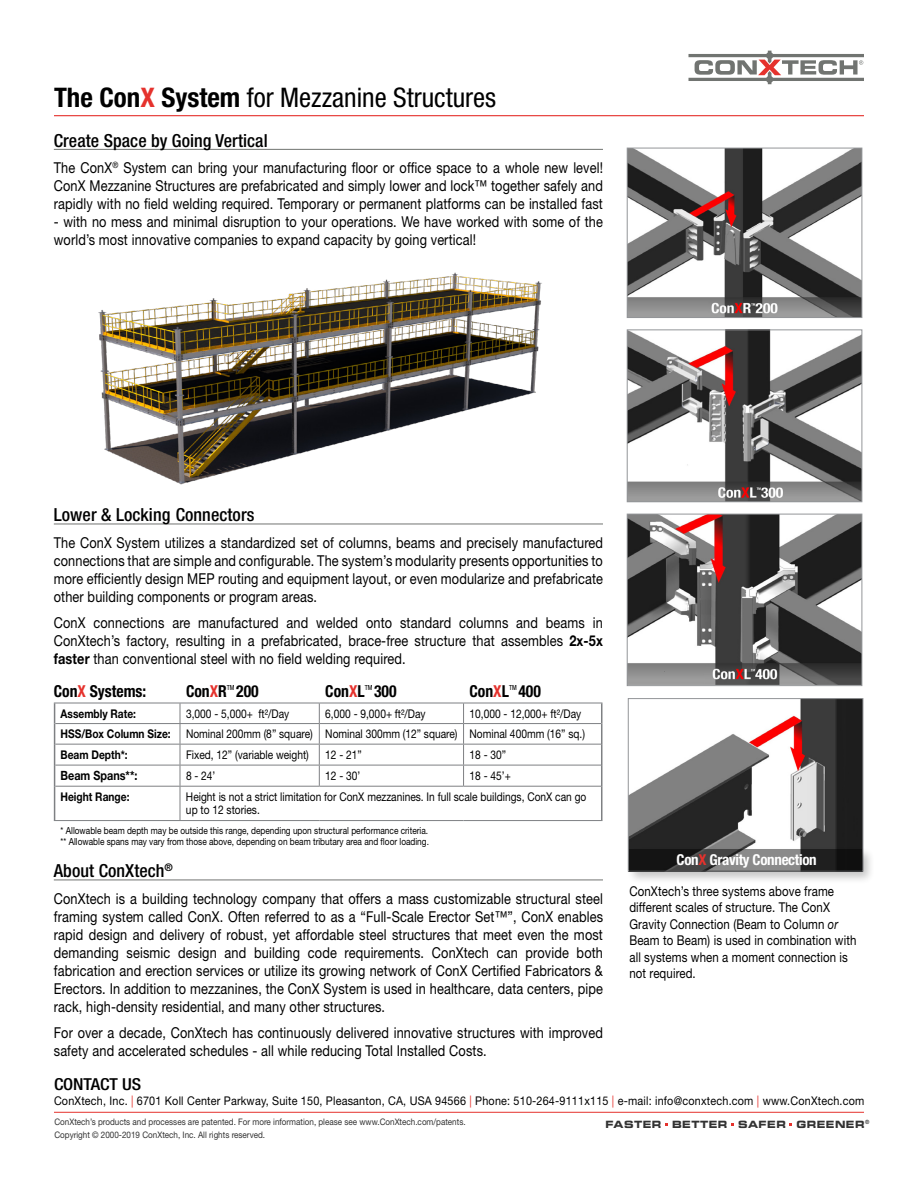
<style>
.page{position:relative;width:918px;height:1188px;background:#fff}
.page>*{position:absolute;margin:0;border:0;box-sizing:border-box;transform-origin:0 0}
.t1{font:condensed 27px "Helvetica Neue LT Std";color:#000}
.t2{font:500 condensed 18px "Helvetica Neue LT Std";letter-spacing:.005em;color:#000}
.t3{font:700 condensed 16.5px "Helvetica Neue LT Std";color:#000;scale:.95 1}
.t4{font:500 condensed 16.5px "Helvetica Neue LT Std";letter-spacing:-.005em;color:#000;scale:1.1 1}
.t5{font:15px/18px "Helvetica Neue LT Std";letter-spacing:.01em;color:#000;text-align:justify;scale:.85 1}
.t6{font:700 condensed 15px "Helvetica Neue LT Std";letter-spacing:-.02em;color:#fff}
.t7{font:13.5px/16.5px "Helvetica Neue LT Std";letter-spacing:.01em;color:#000;scale:.85 1}
.t8{font:700 12.75px "Helvetica Neue LT Std";color:#000;scale:.85 1}
.t9{font:12px/13.5px "Helvetica Neue LT Std";color:#000;scale:.85 1}
.t10{font:12px "Helvetica Neue LT Std";letter-spacing:.02em;color:#000;scale:.9 1}
.t11{font:700 12px "Helvetica Neue LT Std";color:#000;scale:.85 1}
.t12{font:10.05px "Eurostile LT Std Bold Ex 2";letter-spacing:.05em;color:#323232;scale:.92 1}
.t13{font:9.75px/11.7px "Helvetica Neue LT Std";color:#000;scale:.85 1}
.t14{font:9px "Helvetica Neue LT Std";color:#323232;scale:.9 1}
.t15{font:condensed 7.05px "Helvetica Neue LT Std";color:#000;scale:.95 1}
.s1{font-weight:700}
.s2{font-weight:700;color:#e5322d}
.s3{color:#e5322d}
.s4{font-style:italic}
</style>
<div class="page">
<hr style="left:54px;top:1112px;width:810px;height:1px;background:#e5322d">
<svg style="left:688px;top:51px;width:176px;height:33px"></svg>
<hr style="left:54px;top:115px;width:810px;height:1px;background:#e5322d">
<hr style="left:54px;top:880px;width:549px;height:1px;background:#717471">
<svg style="left:54px;top:704px;width:1px;height:82px"></svg>
<svg style="left:601px;top:704px;width:1px;height:82px"></svg>
<hr style="left:54px;top:786px;width:1px;height:34px;background:#7e8083">
<hr style="left:601px;top:786px;width:1px;height:34px;background:#7e8083">
<hr style="left:54px;top:703px;width:126px;height:1px;background:#7e8083">
<hr style="left:180px;top:703px;width:139px;height:1px;background:#7e8083">
<hr style="left:319px;top:703px;width:145px;height:1px;background:#7e8083">
<hr style="left:464px;top:703px;width:138px;height:1px;background:#7e8083">
<hr style="left:55px;top:723px;width:125px;height:1px;background:#7e8083">
<hr style="left:180px;top:723px;width:139px;height:1px;background:#7e8083">
<hr style="left:319px;top:723px;width:145px;height:1px;background:#7e8083">
<hr style="left:464px;top:723px;width:137px;height:1px;background:#7e8083">
<hr style="left:55px;top:744px;width:125px;height:1px;background:#7e8083">
<hr style="left:180px;top:744px;width:139px;height:1px;background:#7e8083">
<hr style="left:319px;top:744px;width:145px;height:1px;background:#7e8083">
<hr style="left:464px;top:744px;width:137px;height:1px;background:#7e8083">
<hr style="left:55px;top:765px;width:125px;height:1px;background:#7e8083">
<hr style="left:180px;top:765px;width:139px;height:1px;background:#7e8083">
<hr style="left:319px;top:765px;width:145px;height:1px;background:#7e8083">
<hr style="left:464px;top:765px;width:137px;height:1px;background:#7e8083">
<hr style="left:55px;top:786px;width:125px;height:1px;background:#7e8083">
<hr style="left:180px;top:786px;width:139px;height:1px;background:#7e8083">
<hr style="left:319px;top:786px;width:145px;height:1px;background:#7e8083">
<hr style="left:464px;top:786px;width:137px;height:1px;background:#7e8083">
<hr style="left:54px;top:820px;width:126px;height:1px;background:#7e8083">
<hr style="left:180px;top:820px;width:139px;height:1px;background:#7e8083">
<hr style="left:319px;top:820px;width:145px;height:1px;background:#7e8083">
<hr style="left:464px;top:820px;width:138px;height:1px;background:#7e8083">
<svg style="left:180px;top:703px;width:1px;height:83px"></svg>
<svg style="left:319px;top:703px;width:1px;height:83px"></svg>
<svg style="left:463px;top:703px;width:1px;height:83px"></svg>
<hr style="left:180px;top:787px;width:1px;height:33px;background:#7e8083">
<hr style="left:54px;top:149px;width:549px;height:1px;background:#717471">
<img style="left:629px;top:150px;width:231px;height:166px">
<div style="left:627px;top:148px;width:235px;height:170px;border:1px solid #939598"></div>
<img style="left:629px;top:331px;width:231px;height:169px">
<div style="left:627px;top:329px;width:235px;height:173px;border:1px solid #939598"></div>
<img style="left:629px;top:516px;width:231px;height:168px">
<div style="left:627px;top:514px;width:235px;height:172px;border:1px solid #939598"></div>
<img style="left:630px;top:700px;width:231px;height:146px">
<div style="left:628px;top:698px;width:235px;height:174px;border:1px solid #939598"></div>
<hr style="left:54px;top:524px;width:549px;height:1px;background:#717471">
<img style="left:98px;top:272px;width:444px;height:213px">
<div style="left:626px;top:846px;width:249px;height:39px;background:#000;opacity:.5"></div>
<svg style="left:629px;top:849px;width:233px;height:23px"></svg>
<h1 class="t1" style="left:54px;top:81px;width:444px"><span class="s1">The Con</span><span class="s2">X</span> <span class="s1">System</span> for Mezzanine Structures</h1>
<p class="t2" style="left:54px;top:129px;width:215px">Create Space by Going Vertical</p>
<p class="t5" style="left:54px;top:159px;width:648px">The ConX<sup>®</sup> System can bring your manufacturing floor or office space to a whole new level!<br>ConX Mezzanine Structures are prefabricated and simply lower and lock™ together safely and rapidly with no field welding required. Temporary or permanent platforms can be installed fast</p>
<p class="t5" style="left:54px;top:213px;width:648px">- with no mess and minimal disruption to your operations. We have worked with some of the world’s most innovative companies to expand capacity by going vertical!</p>
<p class="t2" style="left:54px;top:504px;width:202px">Lower &amp; Locking Connectors</p>
<p class="t5" style="left:54px;top:533px;width:648px">The ConX System utilizes a standardized set of columns, beams and precisely manufactured connections that are simple and configurable. The system’s modularity presents opportunities to more efficiently design MEP routing and equipment layout, or even modularize and prefabricate other building components or program areas.</p>
<p class="t5" style="left:54px;top:614px;width:648px">ConX connections are manufactured and welded onto standard columns and beams in ConXtech’s factory, resulting in a prefabricated, brace-free structure that assembles <span class="s1">2x-5x faster</span> than conventional steel with no field welding required.</p>
<p class="t3" style="left:54px;top:681px;width:99px">Con<span class="s3">X</span> Systems:</p>
<p class="t3" style="left:186px;top:681px;width:45px">Con<span class="s3">X</span>R</p>
<p class="t15" style="left:227px;top:683px;width:10px">TM</p>
<p class="t3" style="left:236px;top:681px;width:25px">200</p>
<p class="t3" style="left:325px;top:681px;width:43px">Con<span class="s3">X</span>L</p>
<p class="t15" style="left:365px;top:683px;width:10px">TM</p>
<p class="t3" style="left:374px;top:681px;width:25px">300</p>
<p class="t3" style="left:470px;top:681px;width:43px">Con<span class="s3">X</span>L</p>
<p class="t15" style="left:509px;top:683px;width:10px">TM</p>
<p class="t3" style="left:518px;top:681px;width:25px">400</p>
<p class="t11" style="left:61px;top:706px;width:90px">Assembly Rate:</p>
<p class="t9" style="left:186px;top:706px;width:123px">3,000 - 5,000+ ft²/Day</p>
<p class="t9" style="left:325px;top:706px;width:120px">6,000 - 9,000+ ft²/Day</p>
<p class="t9" style="left:470px;top:706px;width:133px">10,000 - 12,000+ ft²/Day</p>
<p class="t11" style="left:61px;top:726px;width:131px">HSS/Box Column Size:</p>
<p class="t9" style="left:186px;top:727px;width:471px">Nominal 200mm (8” square) Nominal 300mm (12” square) Nominal 400mm (16” sq.)</p>
<p class="t11" style="left:61px;top:747px;width:81px">Beam Depth*:</p>
<p class="t9" style="left:186px;top:748px;width:146px">Fixed, 12” (variable weight)</p>
<p class="t9" style="left:325px;top:748px;width:45px">12 - 21”</p>
<p class="t9" style="left:470px;top:748px;width:45px">18 - 30”</p>
<p class="t8" style="left:61px;top:768px;width:92px">Beam Spans**:</p>
<p class="t9" style="left:186px;top:768px;width:36px">8 - 24’</p>
<p class="t9" style="left:325px;top:768px;width:43px">12 - 30’</p>
<p class="t9" style="left:470px;top:768px;width:50px">18 - 45’+</p>
<p class="t11" style="left:61px;top:789px;width:83px">Height Range:</p>
<p class="t9" style="left:186px;top:790px;width:473px">Height is not a strict limitation for ConX mezzanines. In full scale buildings, ConX can go up to 12 stories.</p>
<p class="t13" style="left:61px;top:824px;width:435px">* Allowable beam depth may be outside this range, depending upon structural performance criteria. ** Allowable spans may vary from those above, depending on beam tributary area and floor loading.</p>
<p class="t2" style="left:54px;top:860px;width:121px">About ConXtech<sup>®</sup></p>
<p class="t5" style="left:54px;top:889px;width:648px">ConXtech is a building technology company that offers a mass customizable structural steel framing system called ConX. Often referred to as a “Full-Scale Erector Set™”, ConX enables rapid design and delivery of robust, yet affordable steel structures that meet even the most demanding seismic design and building code requirements. ConXtech can provide both fabrication and erection services or utilize its growing network of ConX Certified Fabricators &amp; Erectors. In addition to mezzanines, the ConX System is used in healthcare, data centers, pipe rack, high-density residential, and many other structures.</p>
<p class="t5" style="left:54px;top:1024px;width:648px">For over a decade, ConXtech has continuously delivered innovative structures with improved safety and accelerated schedules - all while reducing Total Installed Costs.</p>
<p class="t6" style="left:677px;top:851px;width:142px">Con<span class="s3">X</span> Gravity Connection</p>
<p class="t7" style="left:629px;top:882px;width:269px">ConXtech’s three systems above frame different scales of structure. The ConX Gravity Connection (Beam to Column <span class="s4">or </span>Beam to Beam) is used in combination with all systems when a moment connection is not required.</p>
<p class="t4" style="left:54px;top:1075px;width:81px">CONTACT US</p>
<p class="t10" style="left:54px;top:1094px;width:902px">ConXtech, Inc. <span class="s3">|</span> 6701 Koll Center Parkway, Suite 150, Pleasanton, CA, USA 94566 <span class="s3">|</span> Phone: 510-264-9111x115 <span class="s3">|</span> e-mail: info@conxtech.com <span class="s3">|</span> www.ConXtech.com</p>
<p class="t14" style="left:54px;top:1117px;width:458px">ConXtech’s products and processes are patented. For more information, please see www.ConXtech.com/patents.</p>
<p class="t12" style="left:605px;top:1117px;width:288px">FASTER BETTER SAFER GREENER<sup>®</sup></p>
<p class="t14" style="left:54px;top:1129px;width:236px">Copyright © 2000-2019 ConXtech, Inc. All rights reserved.</p>
</div>
